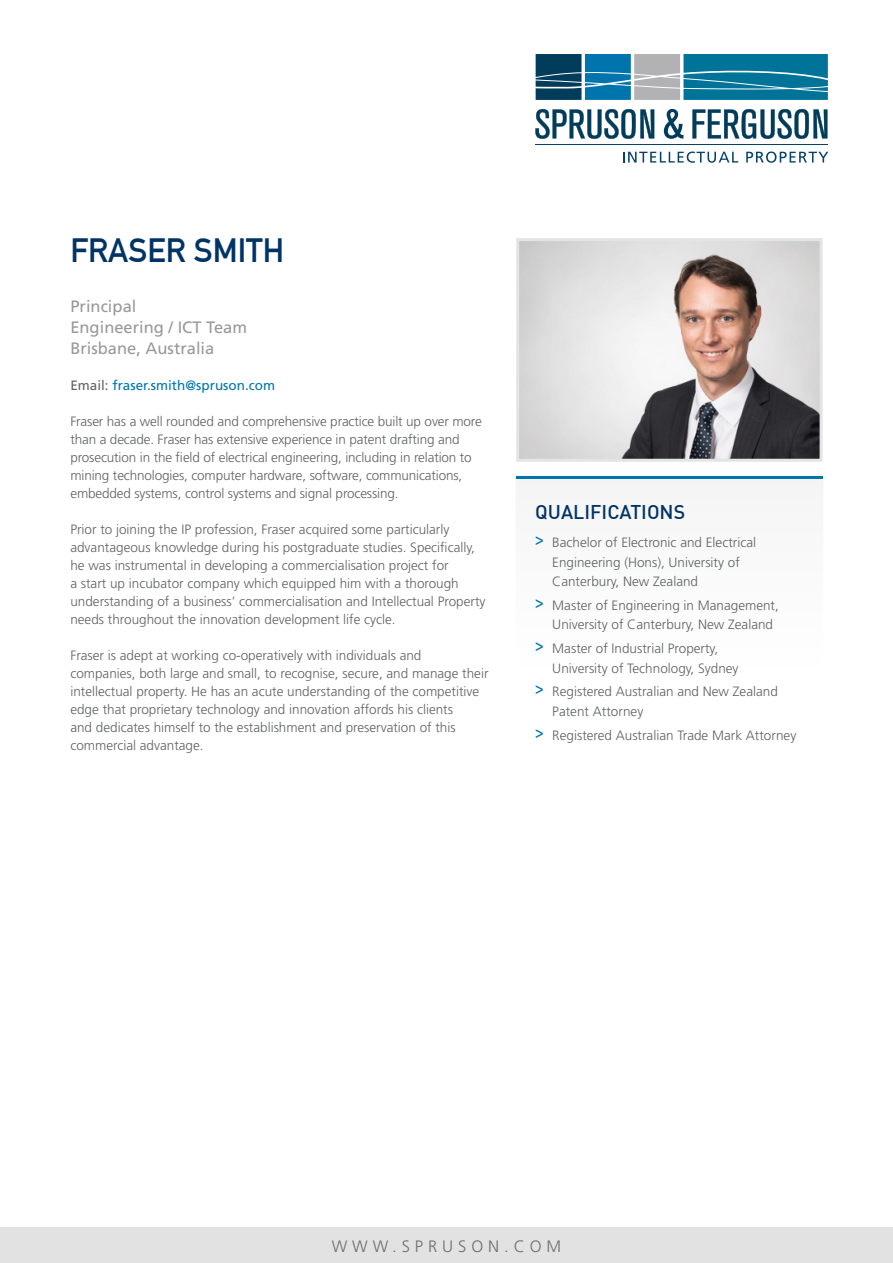
<style>
.page{position:relative;width:893px;height:1263px;background:#fff}
.page>*{position:absolute;margin:0;border:0;box-sizing:border-box;transform-origin:0 0}
.Name{font:33px "DIN1451 Com Mittelschrift";color:#036}
.Heading{font:500 19.5px "DIN";color:#036}
.Position__City{font:16.5px "Frutiger LT Std";color:#989999}
.t1{font:300 16.5px "Frutiger";letter-spacing:.3em;color:#6c6d70}
.Text{font:300 13.5px/18px "Frutiger LT Std";color:#5e6264}
.Email{font:13.5px "Frutiger LT Std";color:#0075ad}
.s1{color:#5e6264}
.s2{font-family:"Arial Narrow";font-weight:400;font-size:18px;color:#0075ad}
</style>
<div class="page">
<div style="left:516px;top:476px;width:307px;height:240px;background:#fbfbfb"></div>
<hr style="left:516px;top:476px;width:307px;height:3px;background:#0075ad">
<div style="left:0;top:1228px;width:893px;height:35px;background:#e2e2e2"></div>
<svg style="left:536px;top:54px;width:292px;height:46px"></svg>
<hr style="left:535px;top:144px;width:293px;height:1px;background:#074267">
<svg style="left:535px;top:109px;width:119px;height:30px"></svg>
<svg style="left:664px;top:109px;width:19px;height:30px"></svg>
<svg style="left:692px;top:109px;width:135px;height:30px"></svg>
<svg style="left:623px;top:151px;width:115px;height:12px"></svg>
<svg style="left:746px;top:151px;width:82px;height:12px"></svg>
<img style="left:520px;top:242px;width:299px;height:216px">
<div style="left:516px;top:238px;width:307px;height:224px;border:3px solid #e2e4e5"></div>
<p class="Name" style="left:70px;top:231px;width:215px">FRASER SMITH</p>
<p class="Position__City" style="left:70px;top:297px;width:68px">Principal</p>
<p class="Position__City" style="left:70px;top:318px;width:178px">Engineering / ICT Team</p>
<p class="Position__City" style="left:70px;top:339px;width:145px">Brisbane, Australia</p>
<p class="Email" style="left:70px;top:377px;width:206px"><span class="s1">Email:</span> fraser.smith@spruson.com</p>
<p class="Text" style="left:70px;top:413px;width:413px">Fraser has a well rounded and comprehensive practice built up over more than a decade. Fraser has extensive experience in patent drafting and prosecution in the field of electrical engineering, including in relation to mining technologies, computer hardware, software, communications, embedded systems, control systems and signal processing.</p>
<p class="Text" style="left:70px;top:521px;width:417px">Prior to joining the IP profession, Fraser acquired some particularly advantageous knowledge during his postgraduate studies. Specifically, he was instrumental in developing a commercialisation project for<br>a start up incubator company which equipped him with a thorough understanding of a business’ commercialisation and Intellectual Property needs throughout the innovation development life cycle.</p>
<p class="Text" style="left:70px;top:647px;width:420px">Fraser is adept at working co-operatively with individuals and companies, both large and small, to recognise, secure, and manage their intellectual property. He has an acute understanding of the competitive edge that proprietary technology and innovation affords his clients<br>and dedicates himself to the establishment and preservation of this commercial advantage.</p>
<p class="Heading" style="left:535px;top:500px;width:151px">QUALIFICATIONS</p>
<p class="Text" style="left:552px;top:533px;width:205px;line-height:19.5px;text-indent:-17px"><span class="s2">&gt;</span> Bachelor of Electronic and Electrical<br>Engineering (Hons), University of<br>Canterbury, New Zealand</p>
<p class="Text" style="left:552px;top:596px;width:228px;line-height:19.5px;text-indent:-17px"><span class="s2">&gt;</span> Master of Engineering in Management,<br>University of Canterbury, New Zealand</p>
<p class="Text" style="left:552px;top:639px;width:188px;line-height:19.5px;text-indent:-17px"><span class="s2">&gt;</span> Master of Industrial Property,<br>University of Technology, Sydney</p>
<p class="Text" style="left:552px;top:682px;width:227px;line-height:19.5px;text-indent:-17px"><span class="s2">&gt;</span> Registered Australian and New Zealand<br>Patent Attorney</p>
<p class="Text" style="left:535px;top:726px;width:263px"><span class="s2">&gt;</span> Registered Australian Trade Mark Attorney</p>
<p class="t1" style="left:332px;top:1236px;width:231px">WWW.SPRUSON.COM</p>
</div>
